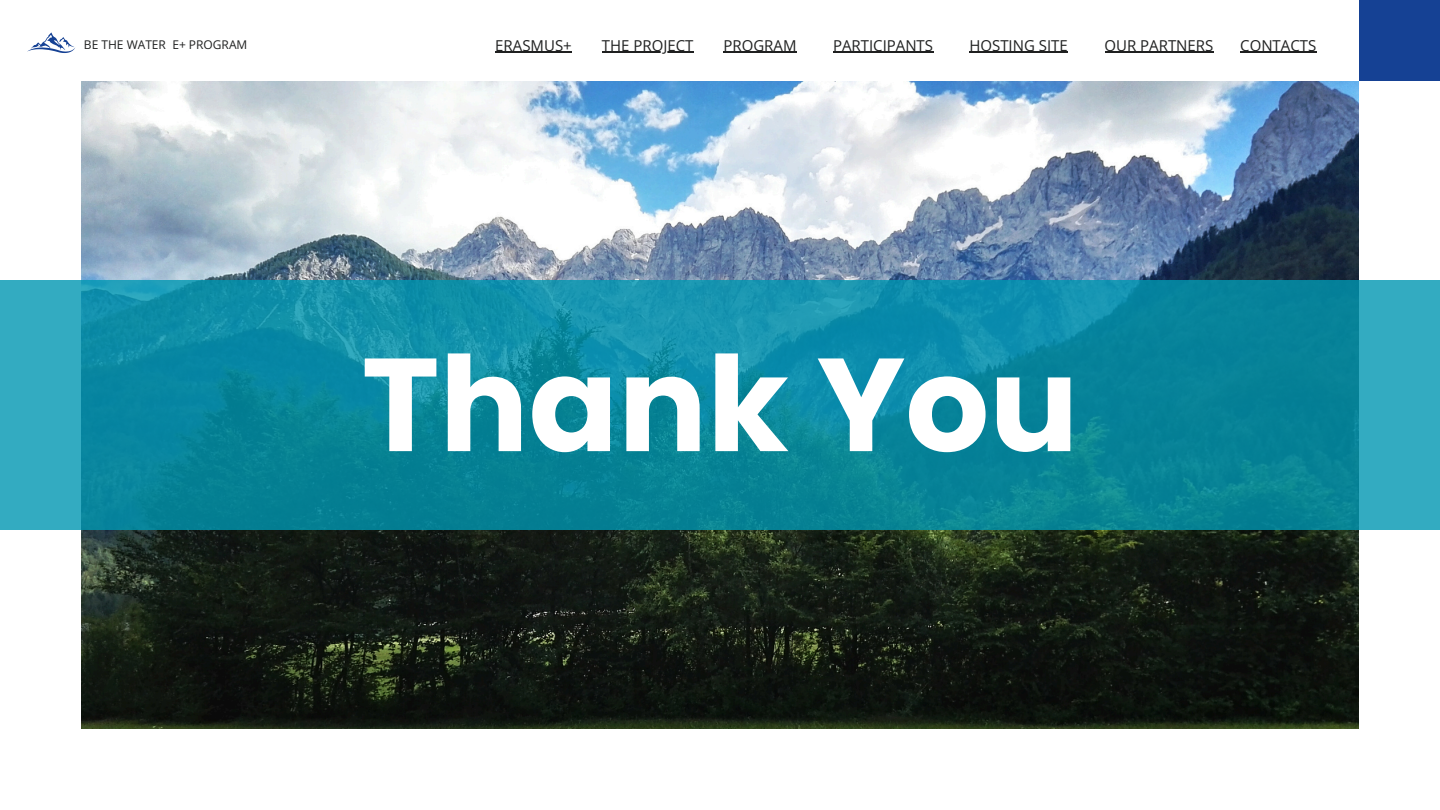
<style>
.page{position:relative;width:1440px;height:810px;background:#fff}
.page>*{position:absolute;margin:0;border:0;box-sizing:border-box;transform-origin:0 0}
.t1{font:700 132px "Poppins";color:#fff}
.t2{font:15px "Open Sans";color:#1f2020}
.t3{font:12px "Open Sans";color:#1f2020}
</style>
<div class="page">
<img style="left:81px;top:81px;width:1278px;height:648px">
<svg style="left:0;top:280px;width:1440px;height:250px;background:#0c89a0"></svg>
<div style="left:1359px;top:0;width:81px;height:81px;background:#154194"></div>
<svg style="left:27px;top:32px;width:48px;height:21px"></svg>
<hr style="left:1240px;top:51px;width:76px;height:2px;background:#1f2020">
<hr style="left:969px;top:51px;width:99px;height:2px;background:#1f2020">
<hr style="left:602px;top:51px;width:91px;height:2px;background:#1f2020">
<hr style="left:495px;top:51px;width:77px;height:2px;background:#1f2020">
<hr style="left:1105px;top:51px;width:108px;height:2px;background:#1f2020">
<hr style="left:833px;top:51px;width:100px;height:2px;background:#1f2020">
<hr style="left:723px;top:51px;width:74px;height:2px;background:#1f2020">
<p class="t3" style="left:84px;top:36px;width:165px">BE THE WATER E+ PROGRAM</p>
<h2 class="t2" style="left:495px;top:35px;width:78px">ERASMUS+</h2>
<h2 class="t2" style="left:602px;top:35px;width:93px">THE PROJECT</h2>
<h2 class="t2" style="left:723px;top:35px;width:75px">PROGRAM</h2>
<h2 class="t2" style="left:833px;top:35px;width:102px">PARTICIPANTS</h2>
<h2 class="t2" style="left:969px;top:35px;width:100px">HOSTING SITE</h2>
<h2 class="t2" style="left:1105px;top:35px;width:110px">OUR PARTNERS</h2>
<h2 class="t2" style="left:1240px;top:35px;width:78px">CONTACTS</h2>
<p class="t1" style="left:362px;top:313px;width:718px">Thank You</p>
</div>
